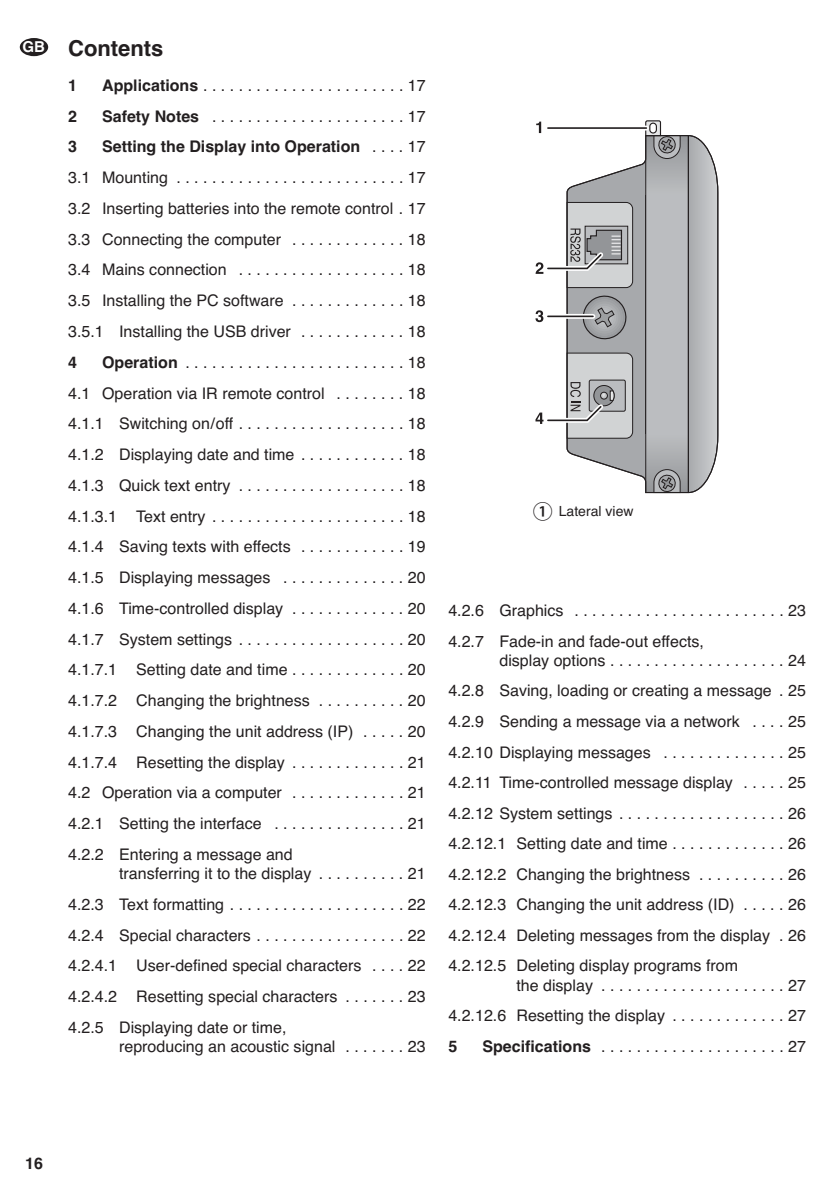
<style>
.page{position:relative;width:840px;height:1191px;background:#fff}
.page>*{position:absolute;margin:0;border:0;box-sizing:border-box;transform-origin:0 0}
.t1{font:700 22px "Helvetica";color:#231f20}
.t2{font:16px/30.8px "Helvetica";color:#231f20;text-align:justify}
.t3{font:700 16px "Helvetica";color:#231f20}
.t4{font:700 15px "Helvetica";color:#fff}
.t5{font:14px "Helvetica";color:#231f20}
.s1{font-weight:700}
.s2{font-family:"Koz Go Pro";font-weight:500;font-size:20px}
</style>
<div class="page">
<div style="left:20px;top:38px;width:28px;height:18px;background:#231f20;border-radius:50%"></div>
<svg style="left:645px;top:135px;width:73px;height:359px;background:#b2b4b6"></svg>
<svg style="left:535px;top:120px;width:145px;height:373px"></svg>
<div style="left:547px;top:314px;width:45px;height:5px;background:#d5d4d5"></div>
<hr style="left:547px;top:315px;width:45px;height:2px;background:#231f20">
<hr style="left:547px;top:126px;width:99px;height:4px;background:#fff">
<hr style="left:547px;top:127px;width:99px;height:2px;background:#231f20">
<p class="t4" style="left:22px;top:41px;width:24px">GB</p>
<h1 class="t1" style="left:68px;top:40px;width:97px">Contents</h1>
<p class="t3" style="left:68px;top:79px;width:10px">1</p>
<p class="t2" style="left:102px;top:71px;width:325px"><span class="s1">Applications</span> . . . . . . . . . . . . . . . . . . . . . . . 17</p>
<p class="t3" style="left:68px;top:110px;width:10px">2</p>
<p class="t2" style="left:102px;top:102px;width:325px"><span class="s1">Safety Notes</span> . . . . . . . . . . . . . . . . . . . . . . 17</p>
<p class="t3" style="left:68px;top:141px;width:10px">3</p>
<p class="t2" style="left:68px;top:133px;width:359px;text-indent:34px"><span class="s1">Setting the Display into Operation</span> . . . . 17<br>3.1 Mounting . . . . . . . . . . . . . . . . . . . . . . . . . . 17<br>3.2 Inserting batteries into the remote control . 17<br>3.3 Connecting the computer . . . . . . . . . . . . . 18<br>3.4 Mains connection . . . . . . . . . . . . . . . . . . . 18<br>3.5 Installing the PC software . . . . . . . . . . . . . 18<br>3.5.1 Installing the USB driver . . . . . . . . . . . . 18</p>
<p class="t3" style="left:68px;top:356px;width:10px">4</p>
<p class="t2" style="left:68px;top:348px;width:359px;text-indent:34px"><span class="s1">Operation</span> . . . . . . . . . . . . . . . . . . . . . . . . . 18<br>4.1 Operation via IR remote control . . . . . . . . 18<br>4.1.1 Switching on / off . . . . . . . . . . . . . . . . . . . 18<br>4.1.2 Displaying date and time . . . . . . . . . . . . 18<br>4.1.3 Quick text entry . . . . . . . . . . . . . . . . . . . 18<br>4.1.3.1 Text entry . . . . . . . . . . . . . . . . . . . . . . 18<br>4.1.4 Saving texts with effects . . . . . . . . . . . . 19<br>4.1.5 Displaying messages . . . . . . . . . . . . . . 20<br>4.1.6 Time-controlled display . . . . . . . . . . . . . 20<br>4.1.7 System settings . . . . . . . . . . . . . . . . . . . 20<br>4.1.7.1 Setting date and time . . . . . . . . . . . . . 20<br>4.1.7.2 Changing the brightness . . . . . . . . . . 20<br>4.1.7.3 Changing the unit address (IP) . . . . . 20<br>4.1.7.4 Resetting the display . . . . . . . . . . . . . 21<br>4.2 Operation via a computer . . . . . . . . . . . . . 21<br>4.2.1 Setting the interface . . . . . . . . . . . . . . . 21<br>4.2.2 Entering a message and</p>
<p class="t2" style="left:68px;top:859px;width:359px;text-indent:51px">transferring it to the display . . . . . . . . . . 21<br>4.2.3 Text formatting . . . . . . . . . . . . . . . . . . . . 22<br>4.2.4 Special characters . . . . . . . . . . . . . . . . . 22<br>4.2.4.1 User-defined special characters . . . . 22<br>4.2.4.2 Resetting special characters . . . . . . . 23<br>4.2.5 Displaying date or time,</p>
<p class="t2" style="left:119px;top:1032px;width:308px">reproducing an acoustic signal . . . . . . . 23</p>
<p class="t5" style="left:532px;top:506px;width:102px"><span class="s2">①</span> Lateral view</p>
<p class="t2" style="left:448px;top:597px;width:359px">4.2.6 Graphics . . . . . . . . . . . . . . . . . . . . . . . . 23<br>4.2.7 Fade-in and fade-out effects,</p>
<p class="t2" style="left:448px;top:646px;width:359px;text-indent:51px">display options . . . . . . . . . . . . . . . . . . . . 24<br>4.2.8 Saving, loading or creating a message . 25<br>4.2.9 Sending a message via a network . . . . 25<br>4.2.10 Displaying messages . . . . . . . . . . . . . . 25<br>4.2.11 Time-controlled message display . . . . . 25<br>4.2.12 System settings . . . . . . . . . . . . . . . . . . . 26<br>4.2.12.1 Setting date and time . . . . . . . . . . . . . 26<br>4.2.12.2 Changing the brightness . . . . . . . . . . 26<br>4.2.12.3 Changing the unit address (ID) . . . . . 26<br>4.2.12.4 Deleting messages from the display . 26<br>4.2.12.5 Deleting display programs from</p>
<p class="t2" style="left:448px;top:971px;width:359px;text-align:right">the display . . . . . . . . . . . . . . . . . . . . . 27<br>4.2.12.6 Resetting the display . . . . . . . . . . . . . 27</p>
<p class="t3" style="left:448px;top:1040px;width:10px">5</p>
<p class="t2" style="left:482px;top:1032px;width:325px"><span class="s1">Specifications</span> . . . . . . . . . . . . . . . . . . . . . 27</p>
<p class="t3" style="left:25px;top:1157px;width:19px">16</p>
</div>
